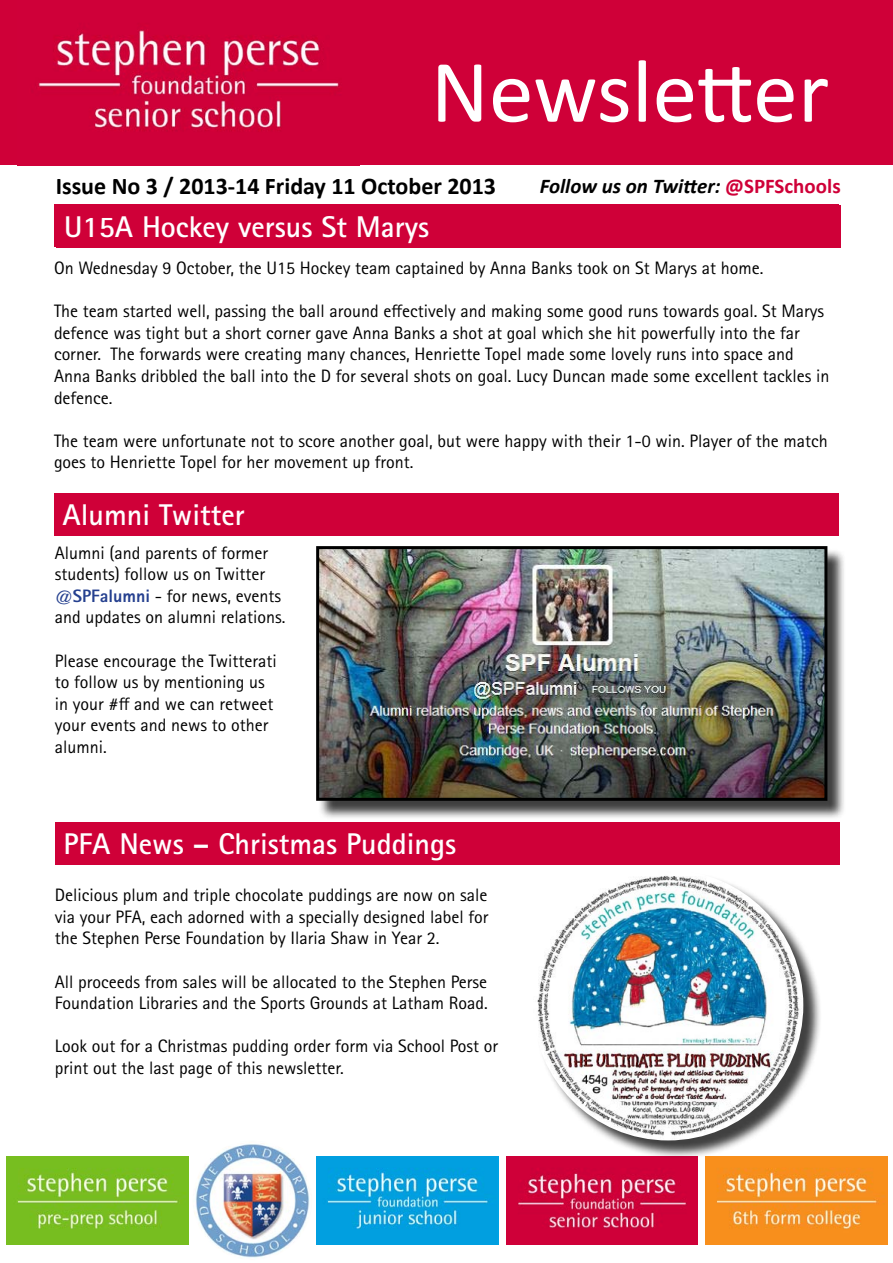
<style>
.page{position:relative;width:893px;height:1263px;background:#fff}
.page>*{position:absolute;margin:0;border:0;box-sizing:border-box;transform-origin:0 0}
.t1{font:90px "Calibri";color:#fff}
.t2{font:700 30px "Rotis Sans Serif Std";color:#fff}
.t3{font:700 24px "Calibri";color:#000}
.t4{font:italic 700 21px "Calibri";color:#000}
.t5{font:18px/21.6px "Rotis Sans Serif Std";color:#000}
.s1{font-style:normal;color:#cf0038}
.s2{font-weight:800;color:#25408f}
</style>
<div class="page">
<div style="left:0;top:0;width:893px;height:165px;background:#cf0038"></div>
<div style="left:54px;top:204px;width:785px;height:43px;background:#cf0038"></div>
<img style="left:6px;top:1156px;width:183px;height:88px">
<img style="left:316px;top:1156px;width:182px;height:88px">
<img style="left:506px;top:1156px;width:191px;height:88px">
<img style="left:705px;top:1156px;width:183px;height:88px">
<img style="left:193px;top:1140px;width:119px;height:120px;border-radius:60px">
<img style="left:38px;top:30px;width:302px;height:101px">
<div style="left:56px;top:205px;width:785px;height:42px;background:#cf0038"></div>
<div style="left:54px;top:493px;width:785px;height:43px;background:#cf0038"></div>
<div style="left:55px;top:822px;width:785px;height:42px;background:#cf0038"></div>
<div style="left:318px;top:548px;width:528px;height:271px;background:#000;opacity:.75"></div>
<img style="left:320px;top:550px;width:503px;height:247px">
<div style="left:316px;top:546px;width:511px;height:255px;border:3px solid #000"></div>
<div style="left:535px;top:872px;width:287px;height:287px;background:#000;opacity:.75"></div>
<img style="left:533px;top:870px;width:270px;height:270px;border-radius:135px">
<h1 class="t1" style="left:431px;top:35px;width:400px">Newsletter</h1>
<h3 class="t3" style="left:56px;top:171px;width:442px">Issue No 3 / 2013-14 Friday 11 October 2013</h3>
<p class="t4" style="left:540px;top:173px;width:302px">Follow us on Twitter: <span class="s1">@SPFSchools</span></p>
<h2 class="t2" style="left:64px;top:207px;width:366px">U15A Hockey versus St Marys</h2>
<p class="t5" style="left:54px;top:257px;width:711px">On Wednesday 9 October, the U15 Hockey team captained by Anna Banks took on St Marys at home.</p>
<p class="t5" style="left:54px;top:300px;width:777px">The team started well, passing the ball around effectively and making some good runs towards goal. St Marys defence was tight but a short corner gave Anna Banks a shot at goal which she hit powerfully into the far corner. The forwards were creating many chances, Henriette Topel made some lovely runs into space and Anna Banks dribbled the ball into the D for several shots on goal. Lucy Duncan made some excellent tackles in defence.</p>
<p class="t5" style="left:54px;top:430px;width:775px">The team were unfortunate not to score another goal, but were happy with their 1-0 win. Player of the match goes to Henriette Topel for her movement up front.</p>
<h2 class="t2" style="left:63px;top:496px;width:184px">Alumni Twitter</h2>
<p class="t5" style="left:55px;top:542px;width:232px">Alumni (and parents of former students) follow us on Twitter <span class="s2">@SPFalumni</span> - for news, events and updates on alumni relations.</p>
<p class="t5" style="left:55px;top:650px;width:223px">Please encourage the Twitterati to follow us by mentioning us in your #ff and we can retweet your events and news to other alumni.</p>
<h2 class="t2" style="left:63px;top:824px;width:394px">PFA News – Christmas Puddings</h2>
<p class="t5" style="left:55px;top:884px;width:435px;text-align:justify">Delicious plum and triple chocolate puddings are now on sale via your PFA, each adorned with a specially designed label for the Stephen Perse Foundation by Ilaria Shaw in Year 2.</p>
<p class="t5" style="left:55px;top:971px;width:434px">All proceeds from sales will be allocated to the Stephen Perse<br>Foundation Libraries and the Sports Grounds at Latham Road.</p>
<p class="t5" style="left:55px;top:1035px;width:445px">Look out for a Christmas pudding order form via School Post or print out the last page of this newsletter.</p>
</div>
